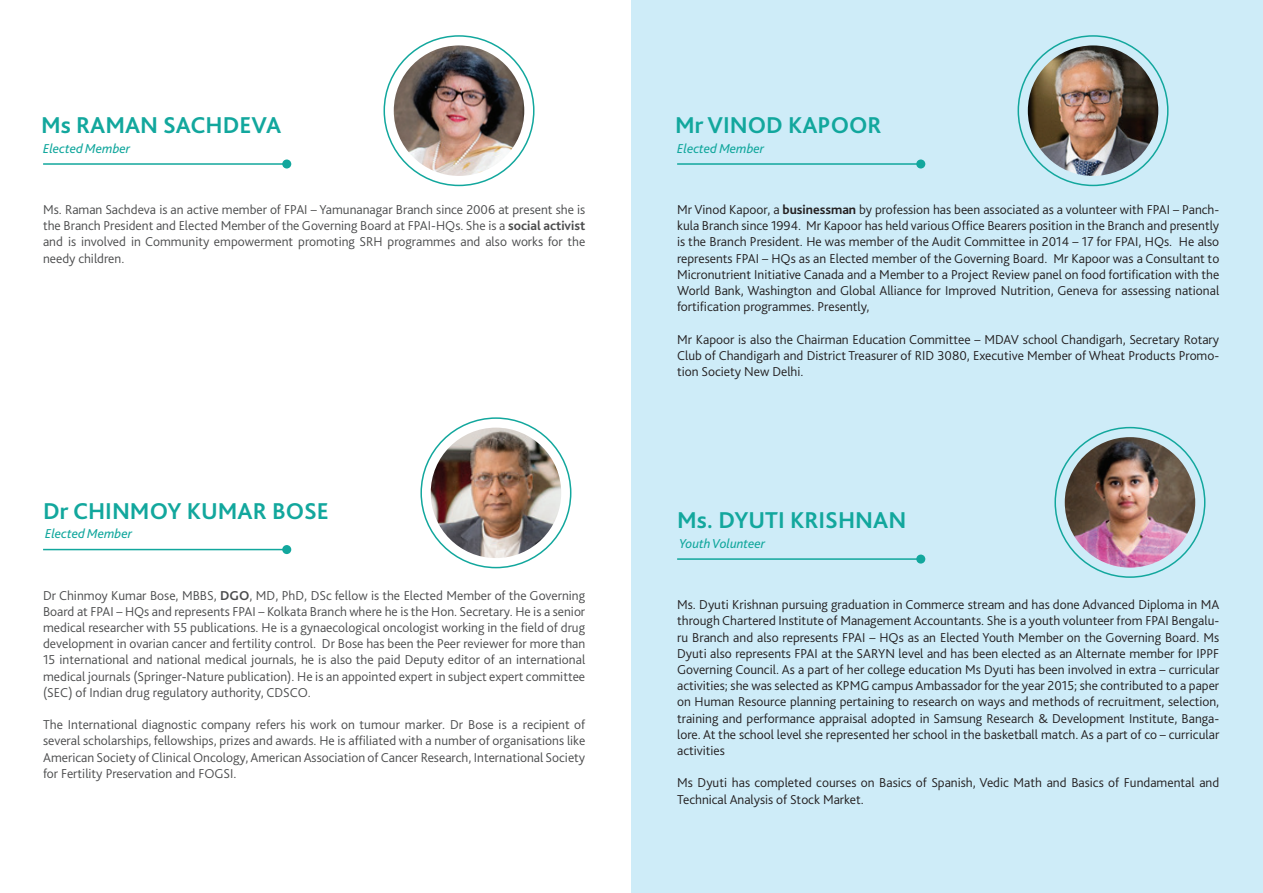
<style>
.page{position:relative;width:1263px;height:893px;background:#fff}
.page>*{position:absolute;margin:0;border:0;box-sizing:border-box;transform-origin:0 0}
.t1{font:700 24px "Bliss Pro";color:#12a79d}
.t2{font:300 13.5px/16.2px "Bliss Pro";color:#231f20;text-align:justify}
.t3{font:300 13.5px/16.2px "Bliss Pro";color:#4b4c4d;text-align:justify}
.t4{font:italic 13.5px "Bliss Pro";color:#12a79d}
.s1{font-weight:700}
</style>
<div class="page">
<img style="left:394px;top:45px;width:130px;height:131px;border-radius:65px">
<hr style="left:43px;top:163px;width:244px;height:2px;background:#12a79d">
<div style="left:282px;top:159px;width:9px;height:10px;background:#12a79d;border-radius:50%"></div>
<img style="left:431px;top:428px;width:130px;height:130px;border-radius:65px">
<hr style="left:43px;top:549px;width:244px;height:1px;background:#12a79d">
<div style="left:282px;top:545px;width:9px;height:9px;background:#12a79d;border-radius:50%"></div>
<div style="left:631px;top:0;width:632px;height:893px;background:#ceecf8"></div>
<img style="left:1028px;top:45px;width:130px;height:131px;border-radius:65px">
<hr style="left:677px;top:163px;width:244px;height:2px;background:#12a79d">
<div style="left:916px;top:159px;width:9px;height:10px;background:#12a79d;border-radius:50%"></div>
<img style="left:1065px;top:437px;width:130px;height:131px;border-radius:65px">
<hr style="left:677px;top:558px;width:244px;height:2px;background:#12a79d">
<div style="left:916px;top:555px;width:9px;height:9px;background:#12a79d;border-radius:50%"></div>
<h1 class="t1" style="left:41px;top:110px;width:242px">Ms RAMAN SACHDEVA</h1>
<p class="t4" style="left:43px;top:140px;width:89px">Elected Member</p>
<p class="t3" style="left:43px;top:201px;width:544px">Ms. Raman Sachdeva is an active member of FPAI – Yamunanagar Branch since 2006 at present she is the Branch President and Elected Member of the Governing Board at FPAI-HQs. She is a <span class="s1">social activist </span>and is involved in Community empowerment promoting SRH programmes and also works for the needy children.</p>
<h1 class="t1" style="left:43px;top:496px;width:287px">Dr CHINMOY KUMAR BOSE</h1>
<p class="t4" style="left:45px;top:525px;width:89px">Elected Member</p>
<p class="t3" style="left:43px;top:587px;width:544px">Dr Chinmoy Kumar Bose, MBBS, <span class="s1">DGO</span>, MD, PhD, DSc fellow is the Elected Member of the Governing Board at FPAI – HQs and represents FPAI – Kolkata Branch where he is the Hon. Secretary. He is a senior medical researcher with 55 publications. He is a gynaecological oncologist working in the field of drug development in ovarian cancer and fertility control. Dr Bose has been the Peer reviewer for more than 15 international and national medical journals, he is also the paid Deputy editor of an international medical journals (Springer-Nature publication). He is an appointed expert in subject expert committee (SEC) of Indian drug regulatory authority, CDSCO.</p>
<p class="t3" style="left:43px;top:716px;width:544px">The International diagnostic company refers his work on tumour marker. Dr Bose is a recipient of several scholarships, fellowships, prizes and awards. He is affiliated with a number of organisations like American Society of Clinical Oncology, American Association of Cancer Research, International Society for Fertility Preservation and FOGSI.</p>
<h1 class="t1" style="left:675px;top:110px;width:208px">Mr VINOD KAPOOR</h1>
<p class="t4" style="left:677px;top:140px;width:89px">Elected Member</p>
<p class="t2" style="left:677px;top:201px;width:544px">Mr Vinod Kapoor, a <span class="s1">businessman</span> by profession has been associated as a volunteer with FPAI – Panch&shy;kula Branch since 1994. Mr Kapoor has held various Office Bearers position in the Branch and presently is the Branch President. He was member of the Audit Committee in 2014 – 17 for FPAI, HQs. He also represents FPAI – HQs as an Elected member of the Governing Board. Mr Kapoor was a Consultant to Micronutrient Initiative Canada and a Member to a Project Review panel on food fortification with the World Bank, Washington and Global Alliance for Improved Nutrition, Geneva for assessing national fortification programmes. Presently,</p>
<p class="t2" style="left:677px;top:331px;width:544px">Mr Kapoor is also the Chairman Education Committee – MDAV school Chandigarh, Secretary Rotary Club of Chandigarh and District Treasurer of RID 3080, Executive Member of Wheat Products Promo&shy;tion Society New Delhi.</p>
<h1 class="t1" style="left:677px;top:505px;width:231px">Ms. DYUTI KRISHNAN</h1>
<p class="t4" style="left:679px;top:535px;width:88px">Youth Volunteer</p>
<p class="t2" style="left:677px;top:596px;width:544px">Ms. Dyuti Krishnan pursuing graduation in Commerce stream and has done Advanced Diploma in MA through Chartered Institute of Management Accountants. She is a youth volunteer from FPAI Bengalu&shy;ru Branch and also represents FPAI – HQs as an Elected Youth Member on the Governing Board. Ms Dyuti also represents FPAI at the SARYN level and has been elected as an Alternate member for IPPF Governing Council. As a part of her college education Ms Dyuti has been involved in extra – curricular activities; she was selected as KPMG campus Ambassador for the year 2015; she contributed to a paper on Human Resource planning pertaining to research on ways and methods of recruitment, selection, training and performance appraisal adopted in Samsung Research &amp; Development Institute, Banga&shy;lore. At the school level she represented her school in the basketball match. As a part of co – curricular activities</p>
<p class="t2" style="left:677px;top:774px;width:544px">Ms Dyuti has completed courses on Basics of Spanish, Vedic Math and Basics of Fundamental and<br>Technical Analysis of Stock Market.</p>
</div>
